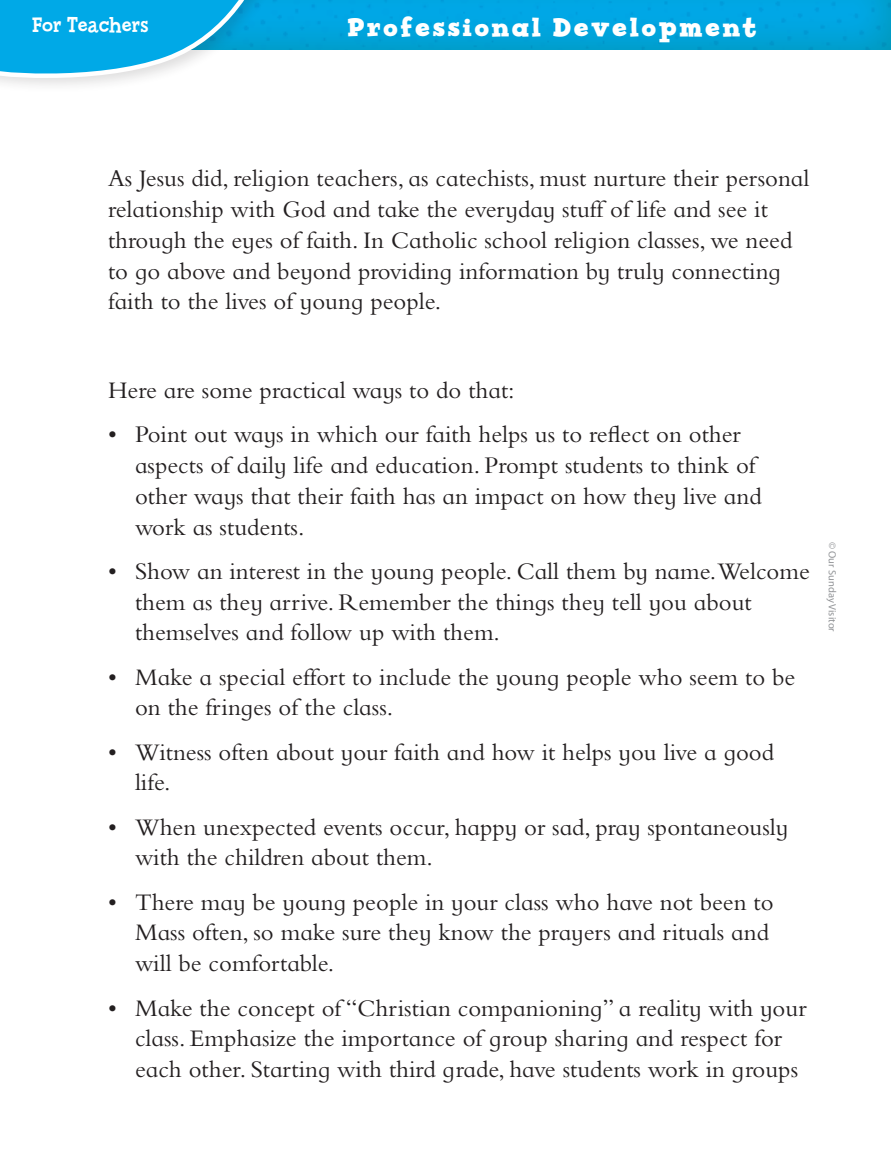
<style>
.page{position:relative;width:891px;height:1175px;background:#fff}
.page>*{position:absolute;margin:0;border:0;box-sizing:border-box;transform-origin:0 0}
.Head_Invite_Discover{font:700 27px "Billy Serif";letter-spacing:.1em;color:#fff}
.Body_Text{font:24.75px/30.8px "Bembo Infant MT Std";color:#231f20}
.Body_Text-2{font:22.5px "Billy Serif";color:#fff}
.t1{font:10.5px "Myriad Pro";color:#939598}
</style>
<div class="page">
<div style="left:0;top:0;width:891px;height:50px;background:#f7931d;opacity:.3"></div>
<div style="left:0;top:0;width:279px;height:94px;background:#231f20;opacity:.15"></div>
<svg style="left:0;top:0;width:264px;height:84px"></svg>
<p class="Body_Text-2" style="left:32px;top:12px;width:118px">For Teachers</p>
<p class="Head_Invite_Discover" style="left:348px;top:12px;width:410px">Professional Development</p>
<p class="Body_Text" style="left:108px;top:163px;width:703px">As Jesus did, religion teachers, as catechists, must nurture their personal relationship with God and take the everyday stuff of life and see it through the eyes of faith. In Catholic school religion classes, we need to go above and beyond providing information by truly connecting faith to the lives of young people.</p>
<p class="Body_Text" style="left:108px;top:374px;width:408px">Here are some practical ways to do that:</p>
<p class="Body_Text" style="left:135px;top:419px;width:628px;text-indent:-27px">• Point out ways in which our faith helps us to reflect on other aspects of daily life and education. Prompt students to think of other ways that their faith has an impact on how they live and work as students.</p>
<p class="Body_Text" style="left:135px;top:555px;width:676px;text-indent:-27px">• Show an interest in the young people. Call them by name.Welcome them as they arrive. Remember the things they tell you about themselves and follow up with them.</p>
<p class="Body_Text" style="left:135px;top:661px;width:662px;text-indent:-27px">• Make a special effort to include the young people who seem to be on the fringes of the class.</p>
<p class="Body_Text" style="left:135px;top:736px;width:641px;text-indent:-27px">• Witness often about your faith and how it helps you live a good life.</p>
<p class="Body_Text" style="left:135px;top:811px;width:655px;text-indent:-27px">• When unexpected events occur, happy or sad, pray spontaneously with the children about them.</p>
<p class="Body_Text" style="left:135px;top:886px;width:640px;text-indent:-27px">• There may be young people in your class who have not been to<br>Mass often, so make sure they know the prayers and rituals and will be comfortable.</p>
<p class="Body_Text" style="left:135px;top:992px;width:673px;text-indent:-27px">• Make the concept of “Christian companioning” a reality with your class. Emphasize the importance of group sharing and respect for each other. Starting with third grade, have students work in groups</p>
<p class="t1" style="left:838px;top:542px;width:91px;rotate:90deg">© Our Sunday Visitor</p>
</div>
